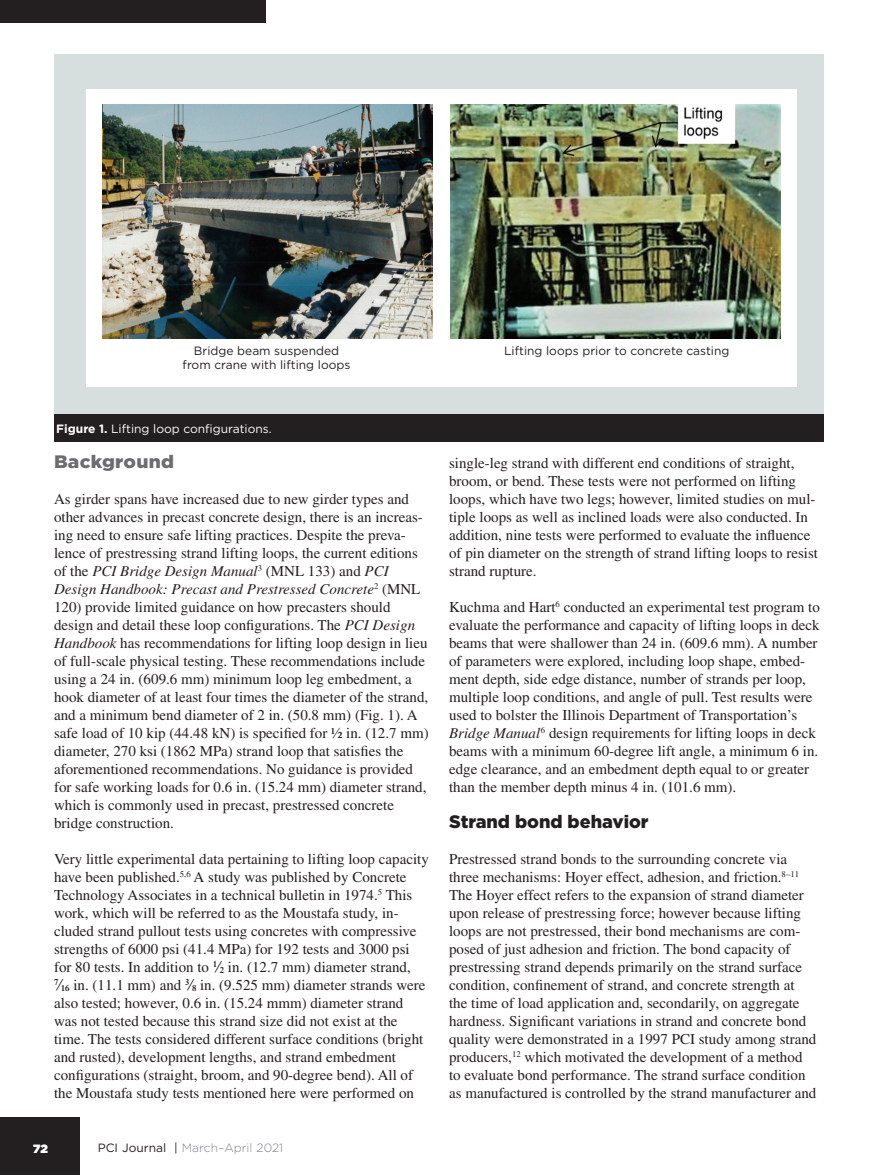
<style>
.page{position:relative;width:878px;height:1175px;background:#fff}
.page>*{position:absolute;margin:0;border:0;box-sizing:border-box;transform-origin:0 0}
.Subhead2{font:900 18px "Gotham";color:#231f20}
.Subhead{font:900 18px "Gotham";letter-spacing:.015em;color:#6c6d70;scale:1.06 1}
.Body{font:15px/18px "Times LT Std";color:#231f20}
.Figure_caption_black{font:12px/14.4px "Gotham";color:#231f20;text-align:center}
.Figure_caption{font:12px "Gotham";color:#fff}
.t1{font:300 12px "Gotham";color:#808285}
.t2{font:900 12px "Gotham";color:#fff}
.s1{font-weight:700}
.s2{font-style:italic}
.s3{font-family:"Helvetica Neue LT Std";font-stretch:condensed}
.s4{font-weight:600;font-size:8.7px}
.s5{font-weight:400;color:#231f20}
</style>
<div class="page">
<div style="left:0;top:1117px;width:80px;height:57px;background:#231f20"></div>
<div style="left:0;top:0;width:266px;height:23px;background:#231f20"></div>
<div style="left:54px;top:54px;width:770px;height:361px;background:#d7dfde"></div>
<div style="left:54px;top:415px;width:770px;height:27px;background:#231f20"></div>
<div style="left:86px;top:89px;width:710px;height:297px;background:#fff"></div>
<img style="left:103px;top:105px;width:330px;height:234px">
<img style="left:450px;top:105px;width:330px;height:234px">
<p class="Figure_caption_black" style="left:183px;top:343px;width:169px">Bridge beam suspended from crane with lifting loops</p>
<p class="Figure_caption_black" style="left:504px;top:343px;width:227px">Lifting loops prior to concrete casting</p>
<p class="Figure_caption" style="left:56px;top:421px;width:217px"><span class="s1">Figure 1.</span> Lifting loop configurations.</p>
<p class="Subhead" style="left:54px;top:449px;width:115px">Background</p>
<p class="Body" style="left:54px;top:490px;width:376px">As girder spans have increased due to new girder types and other advances in precast concrete design, there is an increas&shy;ing need to ensure safe lifting practices. Despite the preva&shy;lence of prestressing strand lifting loops, the current editions of the <span class="s2">PCI Bridge Design Manual</span><sup>3</sup> (MNL 133) and <span class="s2">PCI Design Handbook: Precast and Prestressed Concrete</span><sup>2</sup> (MNL 120) provide limited guidance on how precasters should design and detail these loop configurations. The <span class="s2">PCI Design Handbook</span> has recommendations for lifting loop design in lieu of full-scale physical testing. These recommendations include using a 24 in. (609.6 mm) minimum loop leg embedment, a hook diameter of at least four times the diameter of the strand, and a minimum bend diameter of 2 in. (50.8 mm) (Fig. 1). A safe load of 10 kip (44.48 kN) is specified for ½ in. (12.7 mm) diameter, 270 ksi (1862 MPa) strand loop that satisfies the aforementioned recommendations. No guidance is provided for safe working loads for 0.6 in. (15.24 mm) diameter strand, which is commonly used in precast, prestressed concrete bridge construction.</p>
<p class="Body" style="left:54px;top:850px;width:376px">Very little experimental data pertaining to lifting loop capacity have been published.<sup>5,6</sup> A study was published by Concrete Technology Associates in a technical bulletin in 1974.<sup>5</sup> This work, which will be referred to as the Moustafa study, in&shy;cluded strand pullout tests using concretes with compressive strengths of 6000 psi (41.4 MPa) for 192 tests and 3000 psi for 80 tests. In addition to <sup>1</sup><span class="s3">⁄</span><span class="s4">2</span> in. (12.7 mm) diameter strand, <sup>7</sup><span class="s3">⁄</span><span class="s4">16</span> in. (11.1 mm) and <sup>3</sup><span class="s3">⁄</span><span class="s4">8</span> in. (9.525 mm) diameter strands were also tested; however, 0.6 in. (15.24 mmm) diameter strand was not tested because this strand size did not exist at the time. The tests considered different surface conditions (bright and rusted), development lengths, and strand embedment configurations (straight, broom, and 90-degree bend). All of the Moustafa study tests mentioned here were performed on</p>
<p class="t2" style="left:33px;top:1139px;width:16px">72</p>
<p class="t1" style="left:98px;top:1140px;width:187px"><span class="s5">PCI Journal</span> <span class="s5">|</span> March–April 2021</p>
<p class="Body" style="left:449px;top:454px;width:370px">single-leg strand with different end conditions of straight, broom, or bend. These tests were not performed on lifting loops, which have two legs; however, limited studies on mul&shy;tiple loops as well as inclined loads were also conducted. In addition, nine tests were performed to evaluate the influence of pin diameter on the strength of strand lifting loops to resist strand rupture.</p>
<p class="Body" style="left:449px;top:598px;width:372px">Kuchma and Hart<sup>6</sup> conducted an experimental test program to evaluate the performance and capacity of lifting loops in deck beams that were shallower than 24 in. (609.6 mm). A number of parameters were explored, including loop shape, embed&shy;ment depth, side edge distance, number of strands per loop, multiple loop conditions, and angle of pull. Test results were used to bolster the Illinois Department of Transportation’s <span class="s2">Bridge Manual</span><sup>6</sup> design requirements for lifting loops in deck beams with a minimum 60-degree lift angle, a minimum 6 in. edge clearance, and an embedment depth equal to or greater than the member depth minus 4 in. (101.6 mm).</p>
<p class="Subhead2" style="left:449px;top:809px;width:201px">Strand bond behavior</p>
<p class="Body" style="left:449px;top:850px;width:369px">Prestressed strand bonds to the surrounding concrete via three mechanisms: Hoyer effect, adhesion, and friction.<sup>8–11<br></sup>The Hoyer effect refers to the expansion of strand diameter upon release of prestressing force; however because lifting loops are not prestressed, their bond mechanisms are com&shy;posed of just adhesion and friction. The bond capacity of prestressing strand depends primarily on the strand surface condition, confinement of strand, and concrete strength at the time of load application and, secondarily, on aggregate hardness. Significant variations in strand and concrete bond quality were demonstrated in a 1997 PCI study among strand producers,<sup>12</sup> which motivated the development of a method to evaluate bond performance. The strand surface condition as manufactured is controlled by the strand manufacturer and</p>
</div>
